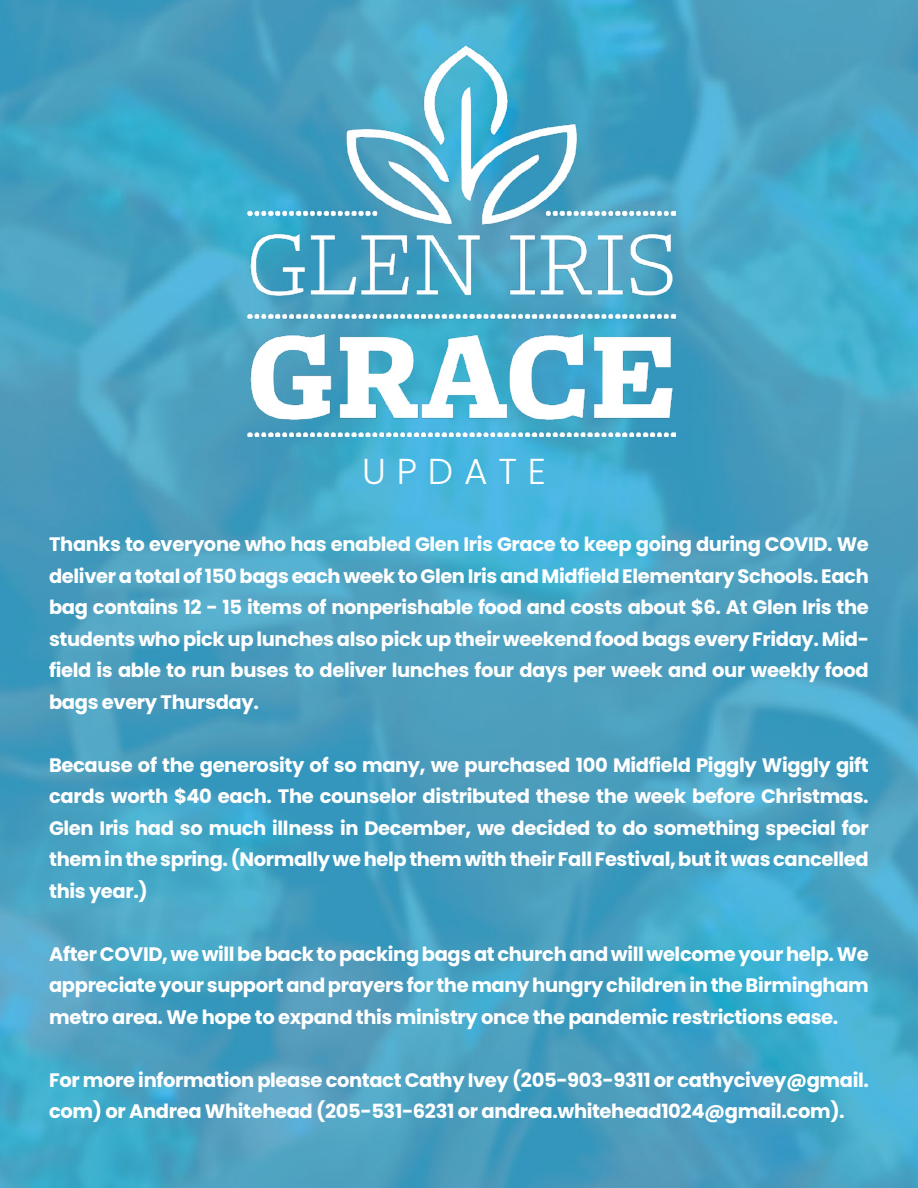
<style>
.page{position:relative;width:918px;height:1188px;background:#fff}
.page>*{position:absolute;margin:0;border:0;box-sizing:border-box;transform-origin:0 0}
.t1{font:300 36px "Poppins";letter-spacing:.3em;color:#fff}
.t2{font:700 19.5px/31.5px "Poppins";letter-spacing:-.02em;color:#fff;text-align:justify}
.t3{font:700 18px/28.5px "Poppins";letter-spacing:-.02em;color:#fff}
</style>
<div class="page">
<img style="left:0;top:0;width:918px;height:1188px">
<img style="left:248px;top:45px;width:428px;height:392px">
<h1 class="t1" style="left:362px;top:451px;width:185px">UPDATE</h1>
<p class="t2" style="left:49px;top:529px;width:821px">Thanks to everyone who has enabled Glen Iris Grace to keep going during COVID. We deliver a total of 150 bags each week to Glen Iris and Midfield Elementary Schools. Each bag contains 12 - 15 items of nonperishable food and costs about $6. At Glen Iris the students who pick up lunches also pick up their weekend food bags every Friday. Mid&shy;field is able to run buses to deliver lunches four days per week and our weekly food bags every Thursday.</p>
<p class="t3" style="left:37px;top:539px;width:197px">wonderful volunteers.</p>
<p class="t3" style="left:37px;top:625px;width:819px">Our current plans will be to serve Midfield Elementary until the Birmingham City System opens for in-person learning at Glen Iris Elementary. Midfield is having virtual only learning</p>
<p class="t2" style="left:49px;top:749px;width:821px">Because of the generosity of so many, we purchased 100 Midfield Piggly Wiggly gift cards worth $40 each. The counselor distributed these the week before Christmas.<br>Glen Iris had so much illness in December, we decided to do something special for them in the spring. (Normally we help them with their Fall Festival, but it was cancelled this year.)</p>
<p class="t3" style="left:37px;top:853px;width:819px">Thank you for making this program of feeding hungry children a success. When one consid-</p>
<p class="t2" style="left:49px;top:938px;width:821px">After COVID, we will be back to packing bags at church and will welcome your help. We appreciate your support and prayers for the many hungry children in the Birmingham metro area. We hope to expand this ministry once the pandemic restrictions ease.</p>
<p class="t2" style="left:49px;top:1064px;width:821px">For more information please contact Cathy Ivey (205-903-9311 or cathycivey@gmail. com) or Andrea Whitehead (205-531-6231 or andrea.whitehead1024@gmail.com).</p>
</div>
